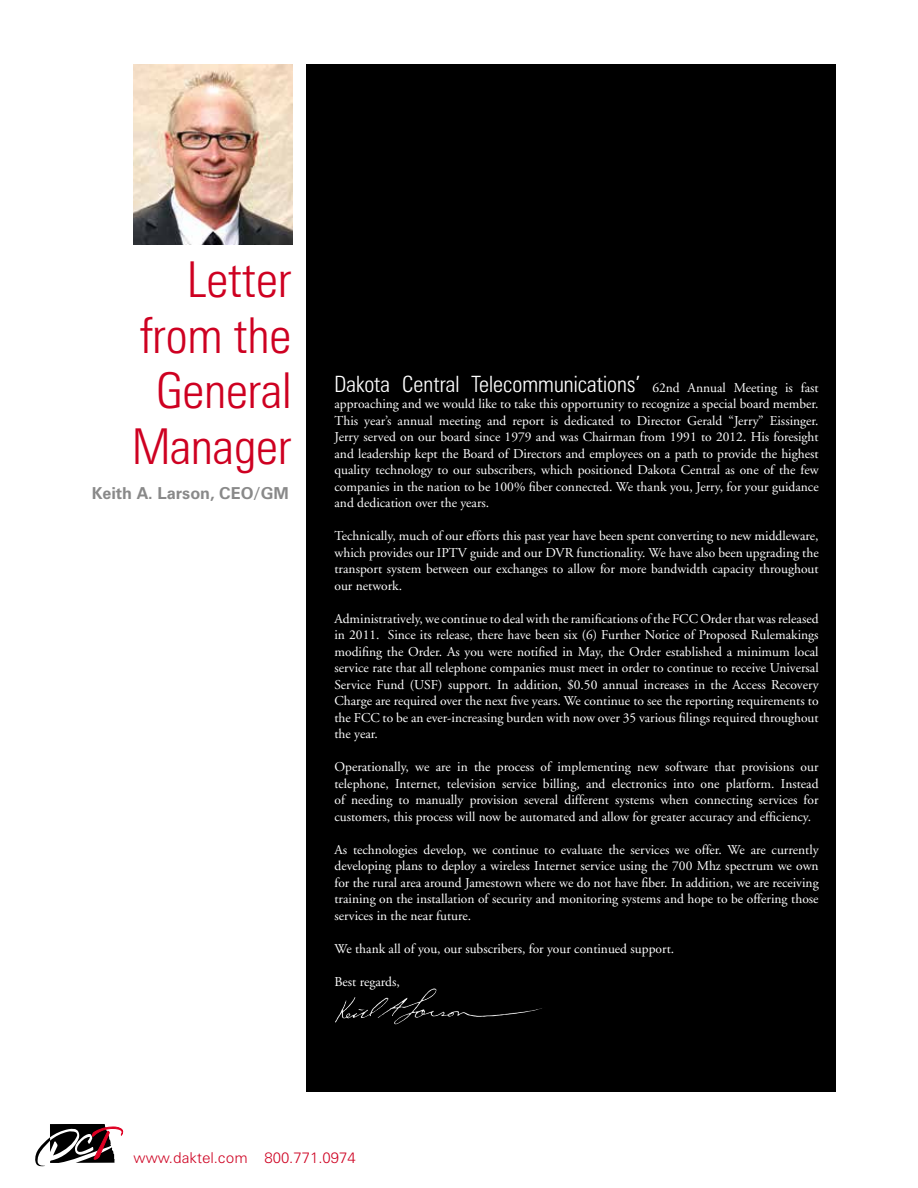
<style>
.page{position:relative;width:918px;height:1188px;background:#fff}
.page>*{position:absolute;margin:0;border:0;box-sizing:border-box;transform-origin:0 0}
.t1{font:300 condensed 49.5px/55.5px "Zurich BT";color:#ce0021;text-align:right}
.t2{font:300 condensed 22.5px "Zurich BT";color:#fff}
.t3{font:700 16.5px "Zurich BT";color:#898989}
.t4{font:300 15px "Zurich BT";color:#ce0021}
.t5{font:13.5px/16.5px "Adobe Garamond";color:#fff;text-align:justify}
.s1{font-family:"Adobe Garamond";font-weight:400;font-stretch:normal;font-size:13.5px}
</style>
<div class="page">
<svg style="left:35px;top:1124px;width:89px;height:42px"></svg>
<div style="left:306px;top:64px;width:530px;height:1028px;background:#000"></div>
<img style="left:134px;top:64px;width:158px;height:180px">
<img style="left:377px;top:989px;width:87px;height:36px">
<h1 class="t1" style="left:132px;top:252px;width:160px">Letter from the<br>General<br>Manager</h1>
<p class="t3" style="left:92px;top:483px;width:198px">Keith A. Larson, CEO/GM</p>
<h2 class="t2" style="left:334px;top:370px;width:486px">Dakota Central Telecommunications’ <span class="s1">62nd Annual Meeting is fast</span></h2>
<p class="t5" style="left:335px;top:396px;width:486px">approaching and we would like to take this opportunity to recognize a special board member.<br>This year’s annual meeting and report is dedicated to Director Gerald “Jerry” Eissinger.<br>Jerry served on our board since 1979 and was Chairman from 1991 to 2012. His foresight and leadership kept the Board of Directors and employees on a path to provide the highest quality technology to our subscribers, which positioned Dakota Central as one of the few companies in the nation to be 100% fiber connected. We thank you, Jerry, for your guidance and dedication over the years.</p>
<p class="t5" style="left:335px;top:528px;width:486px">Technically, much of our efforts this past year have been spent converting to new middleware, which provides our IPTV guide and our DVR functionality. We have also been upgrading the transport system between our exchanges to allow for more bandwidth capacity throughout our network.</p>
<p class="t5" style="left:335px;top:611px;width:486px">Administratively, we continue to deal with the ramifications of the FCC Order that was released in 2011. Since its release, there have been six (6) Further Notice of Proposed Rulemakings modifing the Order. As you were notified in May, the Order established a minimum local service rate that all telephone companies must meet in order to continue to receive Universal Service Fund (USF) support. In addition, $0.50 annual increases in the Access Recovery Charge are required over the next five years. We continue to see the reporting requirements to the FCC to be an ever-increasing burden with now over 35 various filings required throughout the year.</p>
<p class="t5" style="left:335px;top:759px;width:486px">Operationally, we are in the process of implementing new software that provisions our telephone, Internet, television service billing, and electronics into one platform. Instead of needing to manually provision several different systems when connecting services for customers, this process will now be automated and allow for greater accuracy and efficiency.</p>
<p class="t5" style="left:335px;top:842px;width:486px">As technologies develop, we continue to evaluate the services we offer. We are currently developing plans to deploy a wireless Internet service using the 700 Mhz spectrum we own for the rural area around Jamestown where we do not have fiber. In addition, we are receiving training on the installation of security and monitoring systems and hope to be offering those services in the near future.</p>
<p class="t5" style="left:335px;top:941px;width:341px">We thank all of you, our subscribers, for your continued support.</p>
<p class="t5" style="left:335px;top:974px;width:67px">Best regards,</p>
<p class="t4" style="left:134px;top:1149px;width:224px">www.daktel.com 800.771.0974</p>
</div>
